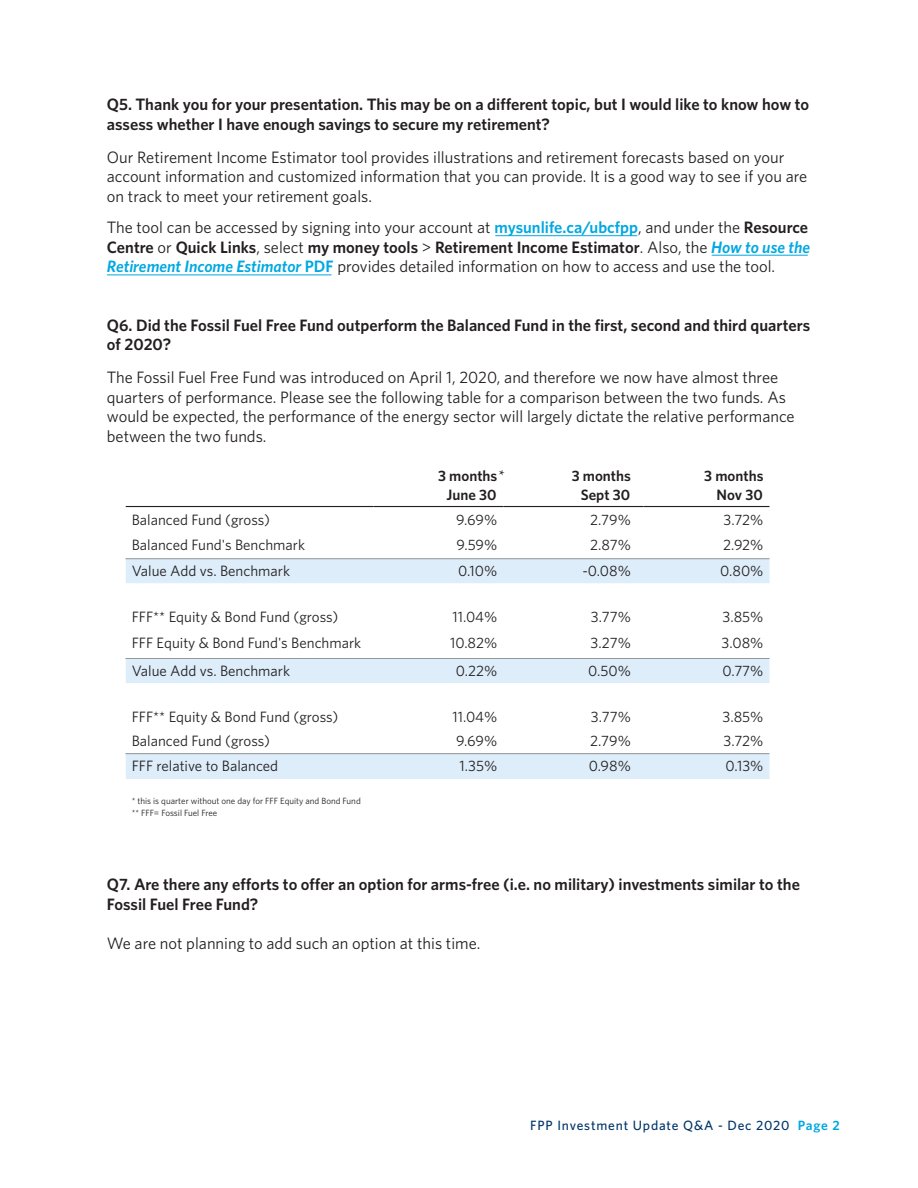
<style>
.page{position:relative;width:918px;height:1188px;background:#fff}
.page>*{position:absolute;margin:0;border:0;box-sizing:border-box;transform-origin:0 0}
.t1{font:16.5px/19.5px "Whitney";color:#231f20}
.t2{font:600 16.5px/19.5px "Whitney";color:#231f20}
.t3{font:15px "Whitney";color:#231f20}
.t4{font:600 15px "Whitney";color:#231f20}
.t5{font:500 13.5px "Whitney";letter-spacing:.06em;color:#003568}
.t6{font:9px/11.9px "Whitney";color:#231f20}
.s1{font-weight:600;color:#00a8e1}
.s2{font-weight:600}
.s3{font-weight:600;font-style:italic;color:#00a8e1}
.s4{font-family:"Minion Pro";font-weight:400}
</style>
<div class="page">
<svg style="left:126px;top:558px;width:644px;height:221px"></svg>
<hr style="left:126px;top:506px;width:247px;height:1px;background:#231f20">
<hr style="left:373px;top:506px;width:130px;height:1px;background:#231f20">
<hr style="left:503px;top:506px;width:141px;height:1px;background:#231f20">
<hr style="left:644px;top:506px;width:126px;height:1px;background:#231f20">
<hr style="left:126px;top:558px;width:643px;height:1px;background:#949698">
<hr style="left:126px;top:658px;width:643px;height:1px;background:#949698">
<hr style="left:126px;top:753px;width:643px;height:1px;background:#949698">
<hr style="left:495px;top:235px;width:142px;height:1px;background:#00a8e1">
<hr style="left:712px;top:255px;width:96px;height:1px;background:#00a8e1">
<hr style="left:107px;top:275px;width:225px;height:1px;background:#00a8e1">
<p class="t2" style="left:107px;top:95px;width:704px">Q5. Thank you for your presentation. This may be on a different topic, but I would like to know how to assess whether I have enough savings to secure my retirement?</p>
<p class="t1" style="left:107px;top:147px;width:702px">Our Retirement Income Estimator tool provides illustrations and retirement forecasts based on your account information and customized information that you can provide. It is a good way to see if you are on track to meet your retirement goals.</p>
<p class="t1" style="left:107px;top:218px;width:705px;text-align:justify">The tool can be accessed by signing into your account at <span class="s1">mysunlife.ca/ubcfpp</span>, and under the <span class="s2">Resource Centre</span> or <span class="s2">Quick Links</span>, select <span class="s2">my money tools</span> &gt; <span class="s2">Retirement Income Estimator</span>. Also, the <span class="s3">How to use the Retirement Income Estimator</span> <span class="s1">PDF</span> provides detailed information on how to access and use the tool.</p>
<p class="t2" style="left:107px;top:315px;width:705px">Q6. Did the Fossil Fuel Free Fund outperform the Balanced Fund in the first, second and third quarters of 2020?</p>
<p class="t1" style="left:107px;top:368px;width:689px">The Fossil Fuel Free Fund was introduced on April 1, 2020, and therefore we now have almost three quarters of performance. Please see the following table for a comparison between the two funds. As would be expected, the performance of the energy sector will largely dictate the relative performance between the two funds.</p>
<p class="t4" style="left:438px;top:466px;width:68px">3 months<span class="s4">*</span></p>
<p class="t4" style="left:572px;top:466px;width:61px">3 months</p>
<p class="t4" style="left:704px;top:466px;width:61px">3 months</p>
<p class="t4" style="left:447px;top:485px;width:51px">June 30</p>
<p class="t4" style="left:581px;top:485px;width:51px">Sept 30</p>
<p class="t4" style="left:717px;top:485px;width:48px">Nov 30</p>
<p class="t3" style="left:132px;top:509px;width:140px">Balanced Fund (gross)</p>
<p class="t3" style="left:456px;top:509px;width:43px">9.69%</p>
<p class="t3" style="left:590px;top:509px;width:42px">2.79%</p>
<p class="t3" style="left:724px;top:509px;width:41px">3.72%</p>
<p class="t3" style="left:132px;top:535px;width:175px">Balanced Fund's Benchmark</p>
<p class="t3" style="left:456px;top:535px;width:42px">9.59%</p>
<p class="t3" style="left:590px;top:535px;width:42px">2.87%</p>
<p class="t3" style="left:723px;top:535px;width:42px">2.92%</p>
<p class="t3" style="left:132px;top:561px;width:160px">Value Add vs. Benchmark</p>
<p class="t3" style="left:458px;top:561px;width:41px">0.10%</p>
<p class="t3" style="left:582px;top:561px;width:50px">-0.08%</p>
<p class="t3" style="left:720px;top:561px;width:45px">0.80%</p>
<p class="t3" style="left:132px;top:607px;width:208px">FFF** Equity &amp; Bond Fund (gross)</p>
<p class="t3" style="left:452px;top:607px;width:46px">11.04%</p>
<p class="t3" style="left:591px;top:607px;width:41px">3.77%</p>
<p class="t3" style="left:723px;top:607px;width:42px">3.85%</p>
<p class="t3" style="left:132px;top:633px;width:231px">FFF Equity &amp; Bond Fund's Benchmark</p>
<p class="t3" style="left:450px;top:633px;width:49px">10.82%</p>
<p class="t3" style="left:591px;top:633px;width:42px">3.27%</p>
<p class="t3" style="left:722px;top:633px;width:43px">3.08%</p>
<p class="t3" style="left:132px;top:661px;width:160px">Value Add vs. Benchmark</p>
<p class="t3" style="left:456px;top:661px;width:43px">0.22%</p>
<p class="t3" style="left:588px;top:661px;width:44px">0.50%</p>
<p class="t3" style="left:722px;top:661px;width:43px">0.77%</p>
<p class="t3" style="left:132px;top:706px;width:208px">FFF** Equity &amp; Bond Fund (gross)</p>
<p class="t3" style="left:452px;top:706px;width:46px">11.04%</p>
<p class="t3" style="left:591px;top:706px;width:41px">3.77%</p>
<p class="t3" style="left:723px;top:706px;width:42px">3.85%</p>
<p class="t3" style="left:132px;top:731px;width:140px">Balanced Fund (gross)</p>
<p class="t3" style="left:456px;top:731px;width:43px">9.69%</p>
<p class="t3" style="left:590px;top:731px;width:42px">2.79%</p>
<p class="t3" style="left:724px;top:731px;width:41px">3.72%</p>
<p class="t3" style="left:132px;top:756px;width:148px">FFF relative to Balanced</p>
<p class="t3" style="left:459px;top:756px;width:39px">1.35%</p>
<p class="t3" style="left:589px;top:756px;width:44px">0.98%</p>
<p class="t3" style="left:726px;top:756px;width:39px">0.13%</p>
<p class="t6" style="left:132px;top:794px;width:231px">* this is quarter without one day for FFF Equity and Bond Fund ** FFF= Fossil Fuel Free</p>
<p class="t2" style="left:107px;top:875px;width:695px">Q7. Are there any efforts to offer an option for arms-free (i.e. no military) investments similar to the<br>Fossil Fuel Free Fund?</p>
<p class="t1" style="left:107px;top:933px;width:375px">We are not planning to add such an option at this time.</p>
<p class="t5" style="left:530px;top:1116px;width:311px">FPP Investment Update Q&amp;A - Dec 2020 <span class="s1">Page 2</span></p>
</div>
